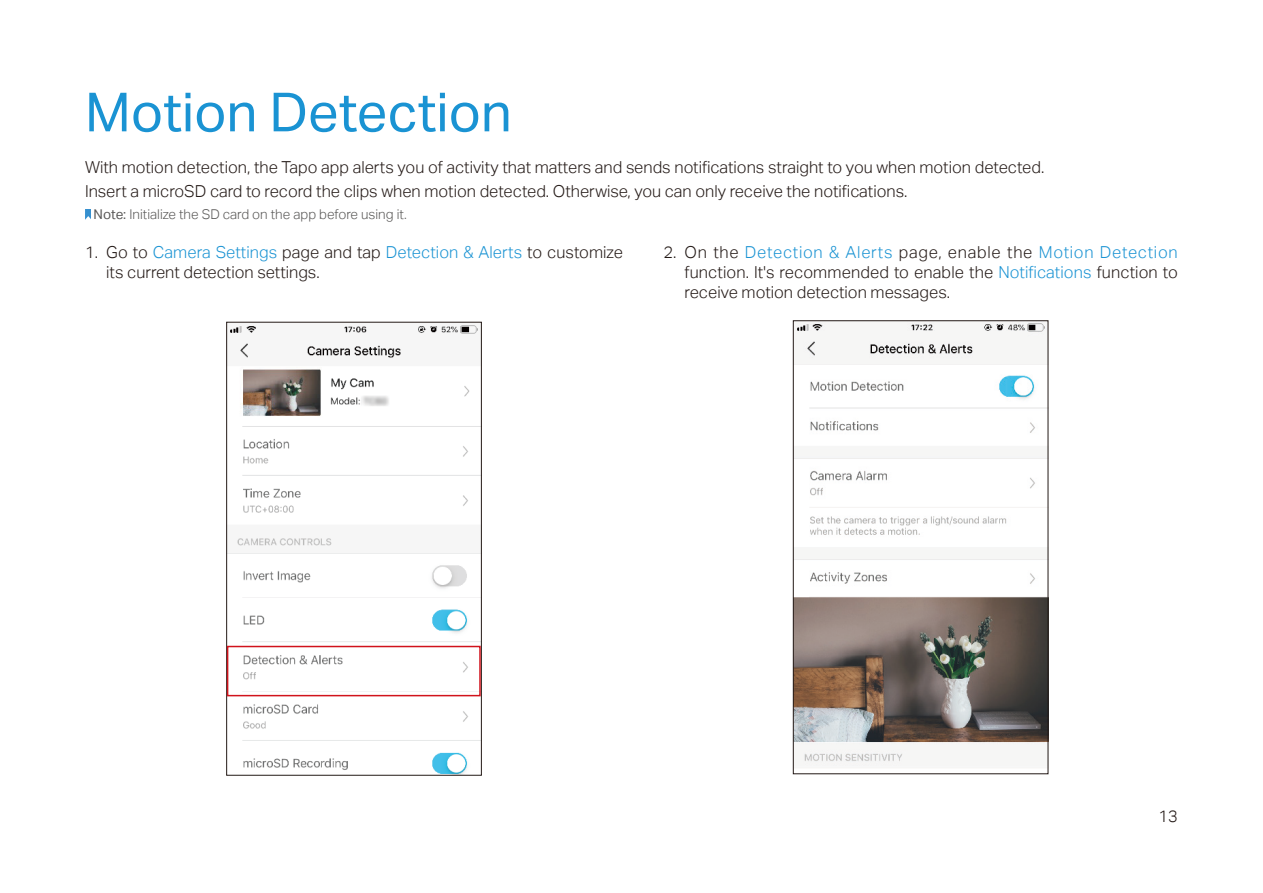
<style>
.page{position:relative;width:1263px;height:893px;background:#fff}
.page>*{position:absolute;margin:0;border:0;box-sizing:border-box;transform-origin:0 0}
.t1{font:54px "TP Link Aktiv Regular";color:#1a93d3}
.t2{font:16.5px/19.8px "TP Link Aktiv Light";color:#231916}
.t3{font:13.5px "TP Link Aktiv Light";color:#595857}
.s1{font-family:"TP Link Aktiv Regular"}
.s2{color:#1a93d3}
</style>
<div class="page">
<img style="left:228px;top:325px;width:252px;height:448px">
<div style="left:226px;top:322px;width:256px;height:453px;border:1px solid #231916"></div>
<div style="left:227px;top:646px;width:254px;height:50px;border:2px solid #d1131c"></div>
<img style="left:795px;top:322px;width:251px;height:444px">
<div style="left:793px;top:320px;width:255px;height:454px;border:1px solid #231916"></div>
<svg style="left:85px;top:209px;width:6px;height:11px"></svg>
<h1 class="t1" style="left:85px;top:81px;width:428px">Motion Detection</h1>
<p class="t2" style="left:85px;top:155px;width:961px;line-height:24px">With motion detection, the Tapo app alerts you of activity that matters and sends notifications straight to you when motion detected.<br>Insert a microSD card to record the clips when motion detected. Otherwise, you can only receive the notifications.</p>
<p class="t3" style="left:94px;top:206px;width:315px"><span class="s1">Note:</span> Initialize the SD card on the app before using it.</p>
<p class="t2" style="left:106px;top:243px;width:518px;text-indent:-21px">1. Go to <span class="s2">Camera Settings</span> page and tap <span class="s2">Detection &amp; Alerts</span> to customize its current detection settings.</p>
<p class="t2" style="left:685px;top:243px;width:495px;text-align:justify;text-indent:-21px">2. On the <span class="s2">Detection &amp; Alerts</span> page, enable the <span class="s2">Motion Detection </span>function. It's recommended to enable the <span class="s2">Notifications</span> function to receive motion detection messages.</p>
<p class="t2" style="left:1158px;top:806px;width:21px">13</p>
</div>
